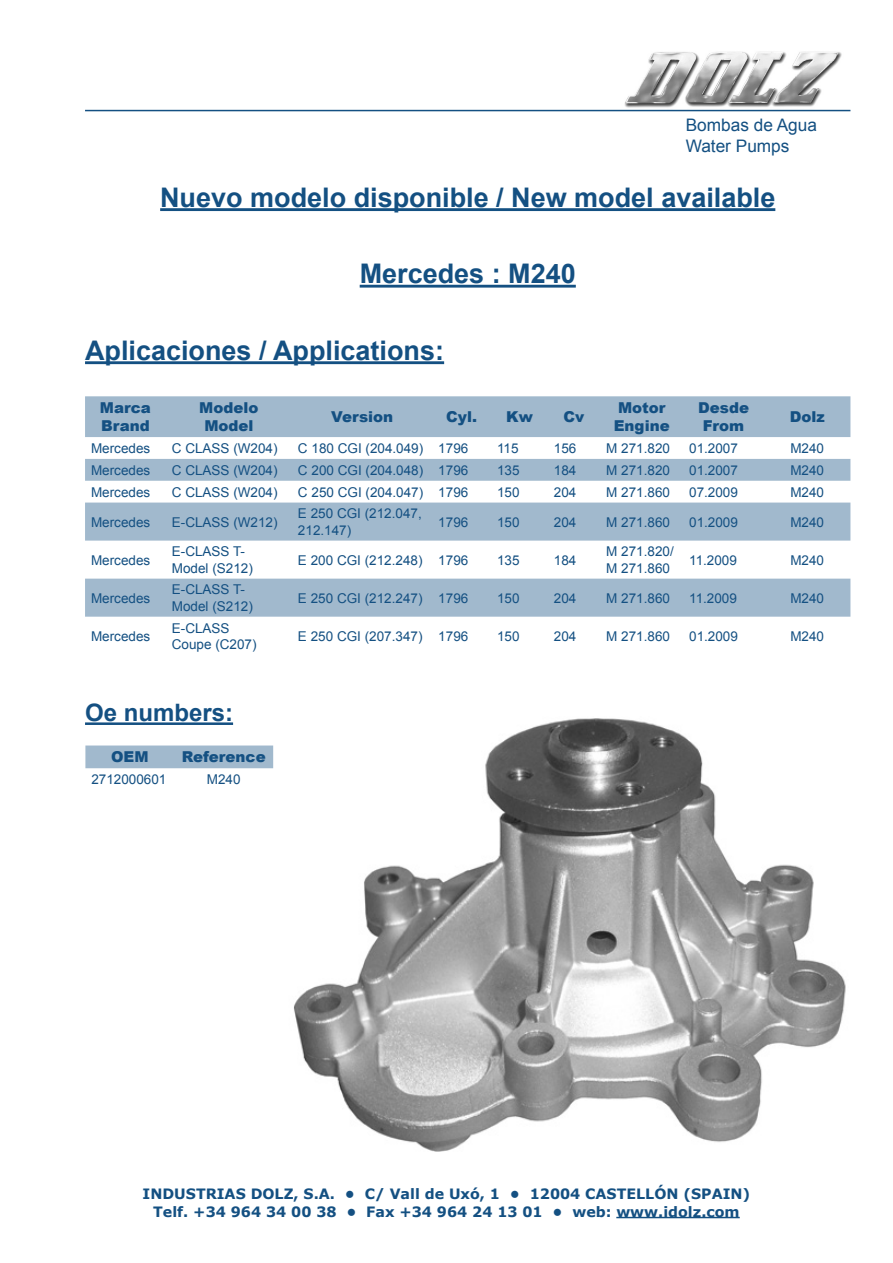
<style>
.page{position:relative;width:893px;height:1263px;background:#fff}
.page>*{position:absolute;margin:0;border:0;box-sizing:border-box;transform-origin:0 0}
.t1{font:700 27px "Arial";color:#145082}
.t2{font:700 24px "Arial";color:#145082}
.t3{font:17.25px "Arial";color:#145082}
.t4{font:900 15px "Arial";color:#145082}
.t5{font:700 14.25px/17.1px "Verdana";color:#145082;text-align:center}
.t6{font:13.5px "Arial";color:#145082}
</style>
<div class="page">
<img style="left:610px;top:51px;width:240px;height:61px">
<hr style="left:85px;top:110px;width:765px;height:1px;background:#145082">
<hr style="left:160px;top:208px;width:615px;height:3px;background:#145082">
<hr style="left:85px;top:361px;width:359px;height:3px;background:#145082">
<hr style="left:616px;top:1217px;width:124px;height:1px;background:#145082">
<hr style="left:360px;top:285px;width:216px;height:3px;background:#145082">
<hr style="left:85px;top:722px;width:148px;height:3px;background:#145082">
<img style="left:237px;top:718px;width:609px;height:434px">
<svg style="left:85px;top:396px;width:765px;height:221px;fill:#a1b9cd"></svg>
<div style="left:85px;top:745px;width:188px;height:23px;background:#a1b9cd"></div>
<p class="t3" style="left:686px;top:113px;width:133px">Bombas de Agua</p>
<p class="t3" style="left:686px;top:134px;width:105px">Water Pumps</p>
<h1 class="t1" style="left:160px;top:179px;width:617px">Nuevo modelo disponible / New model available</h1>
<p class="t1" style="left:360px;top:256px;width:218px">Mercedes : M240</p>
<h1 class="t1" style="left:85px;top:332px;width:361px">Aplicaciones / Applications:</h1>
<p class="t4" style="left:100px;top:397px;width:53px">Marca</p>
<p class="t4" style="left:101px;top:415px;width:50px">Brand</p>
<p class="t4" style="left:199px;top:397px;width:61px">Modelo</p>
<p class="t4" style="left:204px;top:415px;width:51px">Model</p>
<p class="t4" style="left:331px;top:406px;width:64px">Version</p>
<p class="t4" style="left:446px;top:406px;width:32px">Cyl.</p>
<p class="t4" style="left:506px;top:406px;width:28px">Kw</p>
<p class="t4" style="left:564px;top:406px;width:22px">Cv</p>
<p class="t4" style="left:618px;top:397px;width:49px">Motor</p>
<p class="t4" style="left:614px;top:415px;width:57px">Engine</p>
<p class="t4" style="left:698px;top:397px;width:52px">Desde</p>
<p class="t4" style="left:703px;top:415px;width:43px">From</p>
<p class="t4" style="left:790px;top:406px;width:37px">Dolz</p>
<p class="t6" style="left:91px;top:439px;width:61px">Mercedes</p>
<p class="t6" style="left:172px;top:439px;width:107px">C CLASS (W204)</p>
<p class="t6" style="left:298px;top:439px;width:127px">C 180 CGI (204.049)</p>
<p class="t6" style="left:438px;top:439px;width:32px">1796</p>
<p class="t6" style="left:497px;top:439px;width:23px">115</p>
<p class="t6" style="left:554px;top:439px;width:24px">156</p>
<p class="t6" style="left:606px;top:439px;width:65px">M 271.820</p>
<p class="t6" style="left:689px;top:439px;width:50px">01.2007</p>
<p class="t6" style="left:790px;top:439px;width:35px">M240</p>
<p class="t6" style="left:91px;top:461px;width:61px">Mercedes</p>
<p class="t6" style="left:172px;top:461px;width:107px">C CLASS (W204)</p>
<p class="t6" style="left:298px;top:461px;width:127px">C 200 CGI (204.048)</p>
<p class="t6" style="left:438px;top:461px;width:32px">1796</p>
<p class="t6" style="left:497px;top:461px;width:24px">135</p>
<p class="t6" style="left:554px;top:461px;width:24px">184</p>
<p class="t6" style="left:606px;top:461px;width:65px">M 271.820</p>
<p class="t6" style="left:689px;top:461px;width:50px">01.2007</p>
<p class="t6" style="left:790px;top:461px;width:35px">M240</p>
<p class="t6" style="left:91px;top:483px;width:61px">Mercedes</p>
<p class="t6" style="left:172px;top:483px;width:107px">C CLASS (W204)</p>
<p class="t6" style="left:298px;top:483px;width:127px">C 250 CGI (204.047)</p>
<p class="t6" style="left:438px;top:483px;width:32px">1796</p>
<p class="t6" style="left:497px;top:483px;width:24px">150</p>
<p class="t6" style="left:554px;top:483px;width:24px">204</p>
<p class="t6" style="left:606px;top:483px;width:65px">M 271.860</p>
<p class="t6" style="left:689px;top:483px;width:50px">07.2009</p>
<p class="t6" style="left:790px;top:483px;width:35px">M240</p>
<p class="t6" style="left:91px;top:513px;width:61px">Mercedes</p>
<p class="t6" style="left:172px;top:513px;width:107px">E-CLASS (W212)</p>
<p class="t6" style="left:298px;top:505px;width:125px">E 250 CGI (212.047,</p>
<p class="t6" style="left:298px;top:521px;width:55px">212.147)</p>
<p class="t6" style="left:438px;top:513px;width:32px">1796</p>
<p class="t6" style="left:497px;top:513px;width:24px">150</p>
<p class="t6" style="left:554px;top:513px;width:24px">204</p>
<p class="t6" style="left:606px;top:513px;width:65px">M 271.860</p>
<p class="t6" style="left:689px;top:513px;width:50px">01.2009</p>
<p class="t6" style="left:790px;top:513px;width:35px">M240</p>
<p class="t6" style="left:91px;top:551px;width:61px">Mercedes</p>
<p class="t6" style="left:91px;top:589px;width:61px">Mercedes</p>
<p class="t6" style="left:91px;top:627px;width:61px">Mercedes</p>
<p class="t6" style="left:172px;top:543px;width:75px">E-CLASS T-</p>
<p class="t6" style="left:172px;top:559px;width:83px">Model (S212)</p>
<p class="t6" style="left:172px;top:581px;width:75px">E-CLASS T-</p>
<p class="t6" style="left:172px;top:597px;width:83px">Model (S212)</p>
<p class="t6" style="left:172px;top:619px;width:59px">E-CLASS</p>
<p class="t6" style="left:172px;top:635px;width:86px">Coupe (C207)</p>
<p class="t2" style="left:85px;top:697px;width:150px">Oe numbers:</p>
<p class="t4" style="left:111px;top:746px;width:39px">OEM</p>
<p class="t4" style="left:182px;top:746px;width:85px">Reference</p>
<p class="t6" style="left:91px;top:770px;width:77px">2712000601</p>
<p class="t6" style="left:207px;top:770px;width:35px">M240</p>
<p class="t6" style="left:298px;top:551px;width:126px">E 200 CGI (212.248)</p>
<p class="t6" style="left:438px;top:551px;width:32px">1796</p>
<p class="t6" style="left:497px;top:551px;width:24px">135</p>
<p class="t6" style="left:554px;top:551px;width:24px">184</p>
<p class="t6" style="left:606px;top:543px;width:69px">M 271.820/</p>
<p class="t6" style="left:606px;top:559px;width:65px">M 271.860</p>
<p class="t6" style="left:689px;top:551px;width:49px">11.2009</p>
<p class="t6" style="left:790px;top:551px;width:35px">M240</p>
<p class="t6" style="left:298px;top:589px;width:126px">E 250 CGI (212.247)</p>
<p class="t6" style="left:438px;top:589px;width:32px">1796</p>
<p class="t6" style="left:497px;top:589px;width:24px">150</p>
<p class="t6" style="left:554px;top:589px;width:24px">204</p>
<p class="t6" style="left:606px;top:589px;width:65px">M 271.860</p>
<p class="t6" style="left:689px;top:589px;width:49px">11.2009</p>
<p class="t6" style="left:790px;top:589px;width:35px">M240</p>
<p class="t6" style="left:298px;top:627px;width:126px">E 250 CGI (207.347)</p>
<p class="t6" style="left:438px;top:627px;width:32px">1796</p>
<p class="t6" style="left:497px;top:627px;width:24px">150</p>
<p class="t6" style="left:554px;top:627px;width:24px">204</p>
<p class="t6" style="left:606px;top:627px;width:65px">M 271.860</p>
<p class="t6" style="left:689px;top:627px;width:50px">01.2009</p>
<p class="t6" style="left:790px;top:627px;width:35px">M240</p>
<p class="t5" style="left:143px;top:1185px;width:609px">INDUSTRIAS DOLZ, S.A. • C/ Vall de Uxó, 1 • 12004 CASTELLÓN (SPAIN)<br>Telf. +34 964 34 00 38 • Fax +34 964 24 13 01 • web: www.idolz.com</p>
</div>
